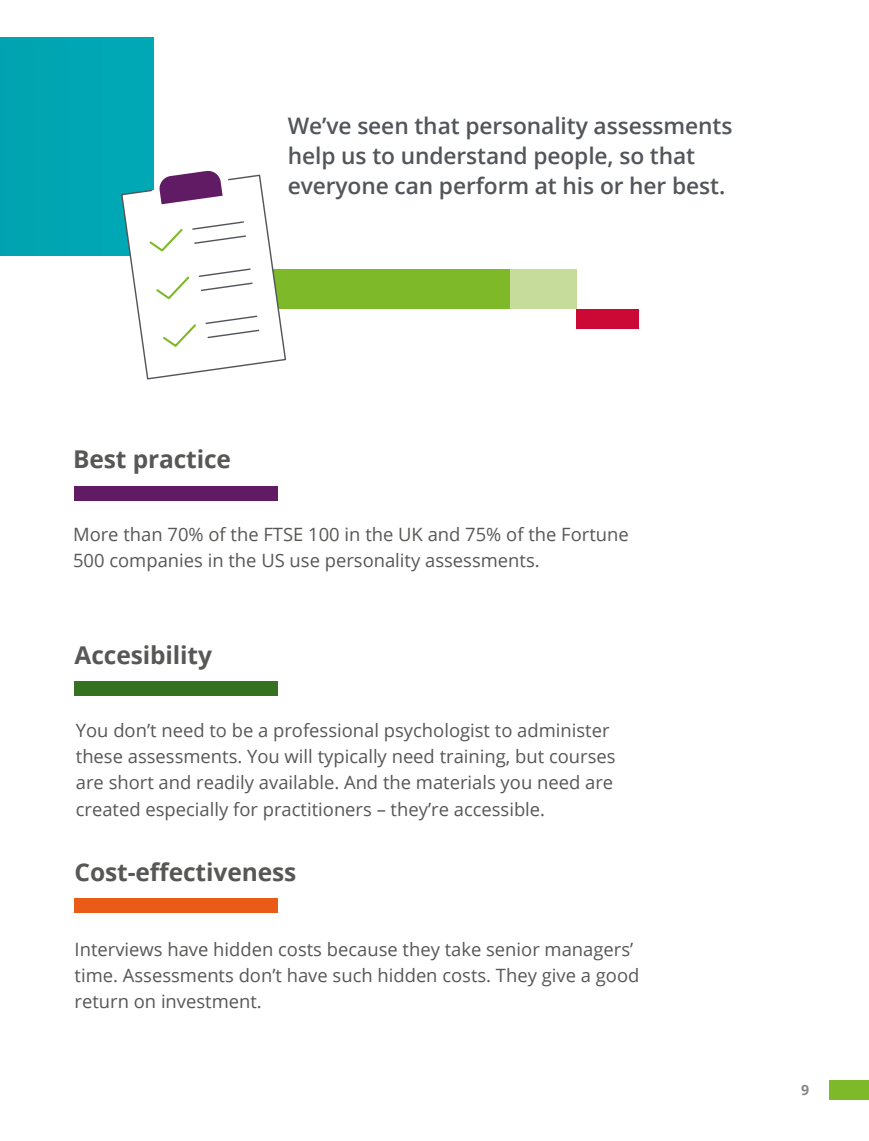
<style>
.page{position:relative;width:869px;height:1141px;background:#fff}
.page>*{position:absolute;margin:0;border:0;box-sizing:border-box;transform-origin:0 0}
.t1{font:700 24.5px "Open Sans";letter-spacing:-.005em;color:#575756}
.t2{font:600 22.75px/29.8px "Open Sans";letter-spacing:-.005em;color:#52565a}
.t3{font:18.38px/26.2px "Open Sans";color:#575756}
.t4{font:700 14.17px "Open Sans";color:#878787}
</style>
<div class="page">
<div style="left:828px;top:1080px;width:40px;height:20px;background:#7db928"></div>
<div style="left:0;top:38px;width:154px;height:218px;background:#00a6b3"></div>
<div style="left:261px;top:269px;width:315px;height:40px;background:#7db928"></div>
<div style="left:576px;top:309px;width:62px;height:20px;background:#cc0935"></div>
<div style="left:74px;top:486px;width:204px;height:15px;background:#611a64"></div>
<div style="left:74px;top:681px;width:204px;height:15px;background:#347121"></div>
<div style="left:75px;top:898px;width:203px;height:15px;background:#ea5b18"></div>
<svg style="left:121px;top:170px;width:165px;height:210px"></svg>
<div style="left:510px;top:269px;width:66px;height:40px;background:#c6dc9b"></div>
<p class="t2" style="left:287px;top:110px;width:446px">We’ve seen that personality assessments help us to understand people, so that everyone can perform at his or her best.</p>
<h1 class="t1" style="left:73px;top:442px;width:159px">Best practice</h1>
<p class="t3" style="left:73px;top:521px;width:557px">More than 70% of the FTSE 100 in the UK and 75% of the Fortune<br>500 companies in the US use personality assessments.</p>
<h1 class="t1" style="left:75px;top:638px;width:139px">Accesibility</h1>
<p class="t3" style="left:76px;top:717px;width:541px">You don’t need to be a professional psychologist to administer these assessments. You will typically need training, but courses are short and readily available. And the materials you need are created especially for practitioners – they’re accessible.</p>
<h1 class="t1" style="left:75px;top:854px;width:223px">Cost-effectiveness</h1>
<p class="t3" style="left:75px;top:936px;width:566px">Interviews have hidden costs because they take senior managers’ time. Assessments don’t have such hidden costs. They give a good return on investment.</p>
<p class="t4" style="left:800px;top:1080px;width:10px">9</p>
</div>
